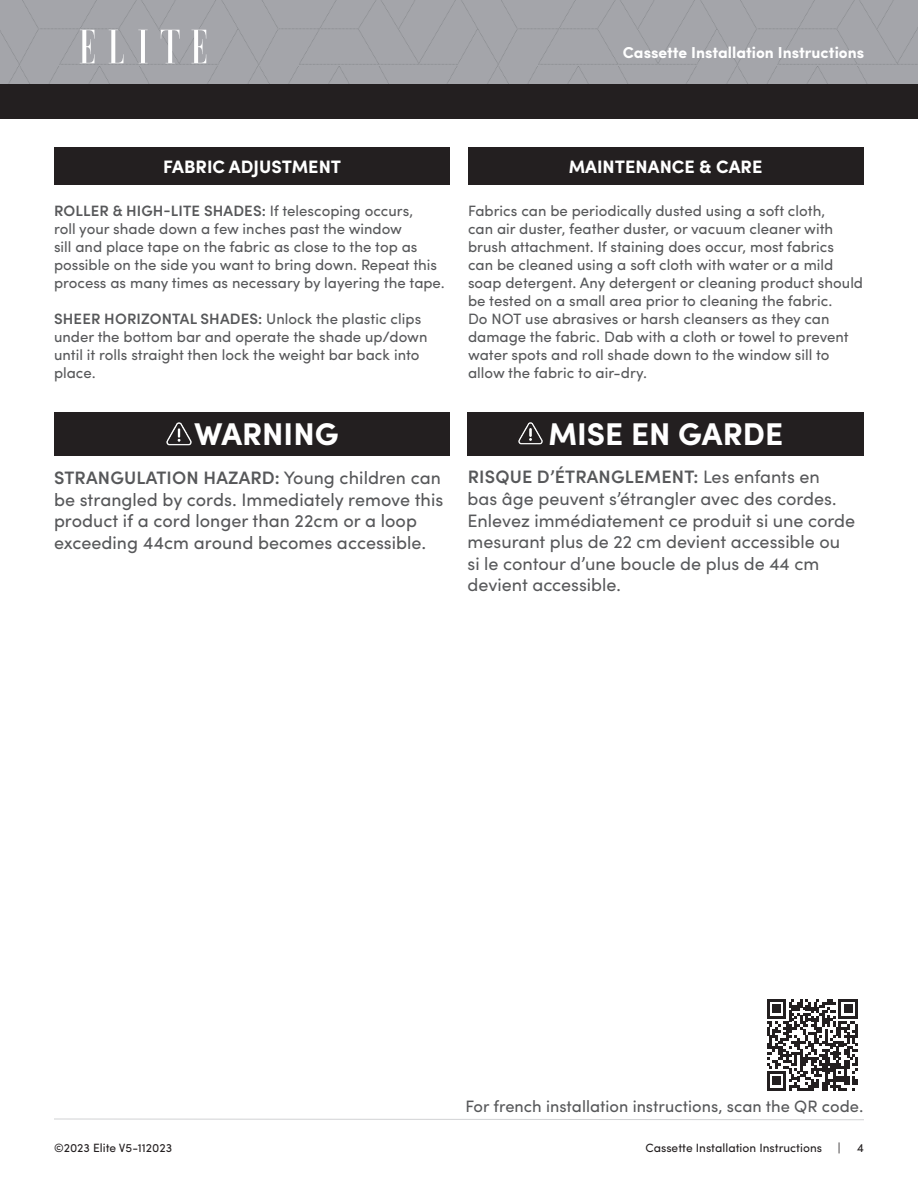
<style>
.page{position:relative;width:918px;height:1188px;background:#fff}
.page>*{position:absolute;margin:0;border:0;box-sizing:border-box;transform-origin:0 0}
.SUB_HEADING_white_text{font:700 31.5px "Sofia Pro";color:#fff}
.SUB_HEADING_white_text-2{font:18px/21.6px "Sofia Pro";color:#57585a}
.SUB_HEADING_white_text-3{font:18px/21.6px "Sofia Pro";color:#57585a}
.SUB_HEADING_white_text-4{font:700 18px "Sofia Pro";color:#fff}
.SUB_HEADING_white_text-5{font:16.5px "Sofia Pro";color:#57585a}
.t1{font:700 15.9px "Sofia Pro";color:#fff}
.SUB_HEADING_white_text-6{font:15px/18px "Sofia Pro";color:#57585a}
.t2{font:12px "Sofia Pro";color:#231f20}
.s1{font-weight:600}
</style>
<div class="page">
<div style="left:0;top:0;width:918px;height:84px;background:#a4a5aa"></div>
<div style="left:0;top:84px;width:918px;height:35px;background:#231f20"></div>
<svg style="left:80px;top:30px;width:14px;height:33px"></svg>
<svg style="left:191px;top:30px;width:15px;height:33px"></svg>
<svg style="left:109px;top:30px;width:14px;height:33px"></svg>
<svg style="left:161px;top:30px;width:19px;height:33px"></svg>
<svg style="left:138px;top:30px;width:10px;height:33px"></svg>
<div style="left:54px;top:148px;width:396px;height:37px;background:#231f20"></div>
<div style="left:468px;top:148px;width:395px;height:37px;background:#231f20"></div>
<div style="left:54px;top:412px;width:395px;height:43px;background:#231f20"></div>
<img style="left:166px;top:422px;width:26px;height:23px">
<svg style="left:767px;top:999px;width:91px;height:92px"></svg>
<div style="left:468px;top:412px;width:396px;height:43px;background:#231f20"></div>
<img style="left:518px;top:422px;width:25px;height:23px">
<svg style="left:54px;top:1118px;width:810px;height:3px"></svg>
<p class="t1" style="left:623px;top:41px;width:243px">Cassette Installation Instructions</p>
<p class="SUB_HEADING_white_text-4" style="left:163px;top:153px;width:180px">FABRIC ADJUSTMENT</p>
<p class="SUB_HEADING_white_text-6" style="left:54px;top:201px;width:392px"><span class="s1">ROLLER &amp; HIGH-LITE SHADES:</span> If telescoping occurs,<br>roll your shade down a few inches past the window<br>sill and place tape on the fabric as close to the top as possible on the side you want to bring down. Repeat this process as many times as necessary by layering the tape.</p>
<p class="SUB_HEADING_white_text-6" style="left:54px;top:309px;width:375px"><span class="s1">SHEER HORIZONTAL SHADES:</span> Unlock the plastic clips under the bottom bar and operate the shade up/down until it rolls straight then lock the weight bar back into place.</p>
<p class="SUB_HEADING_white_text" style="left:194px;top:410px;width:146px">WARNING</p>
<p class="SUB_HEADING_white_text-3" style="left:54px;top:466px;width:391px"><span class="s1">STRANGULATION HAZARD:</span> Young children can be strangled by cords. Immediately remove this product if a cord longer than 22cm or a loop exceeding 44cm around becomes accessible.</p>
<p class="SUB_HEADING_white_text-4" style="left:569px;top:153px;width:195px">MAINTENANCE &amp; CARE</p>
<p class="SUB_HEADING_white_text-6" style="left:468px;top:201px;width:397px">Fabrics can be periodically dusted using a soft cloth,<br>can air duster, feather duster, or vacuum cleaner with brush attachment. If staining does occur, most fabrics<br>can be cleaned using a soft cloth with water or a mild soap detergent. Any detergent or cleaning product should be tested on a small area prior to cleaning the fabric.<br>Do NOT use abrasives or harsh cleansers as they can damage the fabric. Dab with a cloth or towel to prevent water spots and roll shade down to the window sill to allow the fabric to air-dry.</p>
<p class="SUB_HEADING_white_text" style="left:548px;top:410px;width:236px">MISE EN GARDE</p>
<p class="SUB_HEADING_white_text-2" style="left:468px;top:465px;width:389px"><span class="s1">RISQUE D’ÉTRANGLEMENT:</span> Les enfants en<br>bas âge peuvent s’étrangler avec des cordes.<br>Enlevez immédiatement ce produit si une corde mesurant plus de 22 cm devient accessible ou si le contour d’une boucle de plus de 44 cm devient accessible.</p>
<p class="SUB_HEADING_white_text-5" style="left:466px;top:1094px;width:399px">For french installation instructions, scan the QR code.</p>
<p class="t2" style="left:54px;top:1139px;width:120px">©2023 Elite V5-112023</p>
<p class="t2" style="left:646px;top:1139px;width:178px">Cassette Installation Instructions</p>
<p class="t2" style="left:838px;top:1139px;width:4px">|</p>
<p class="t2" style="left:857px;top:1139px;width:9px">4</p>
</div>
